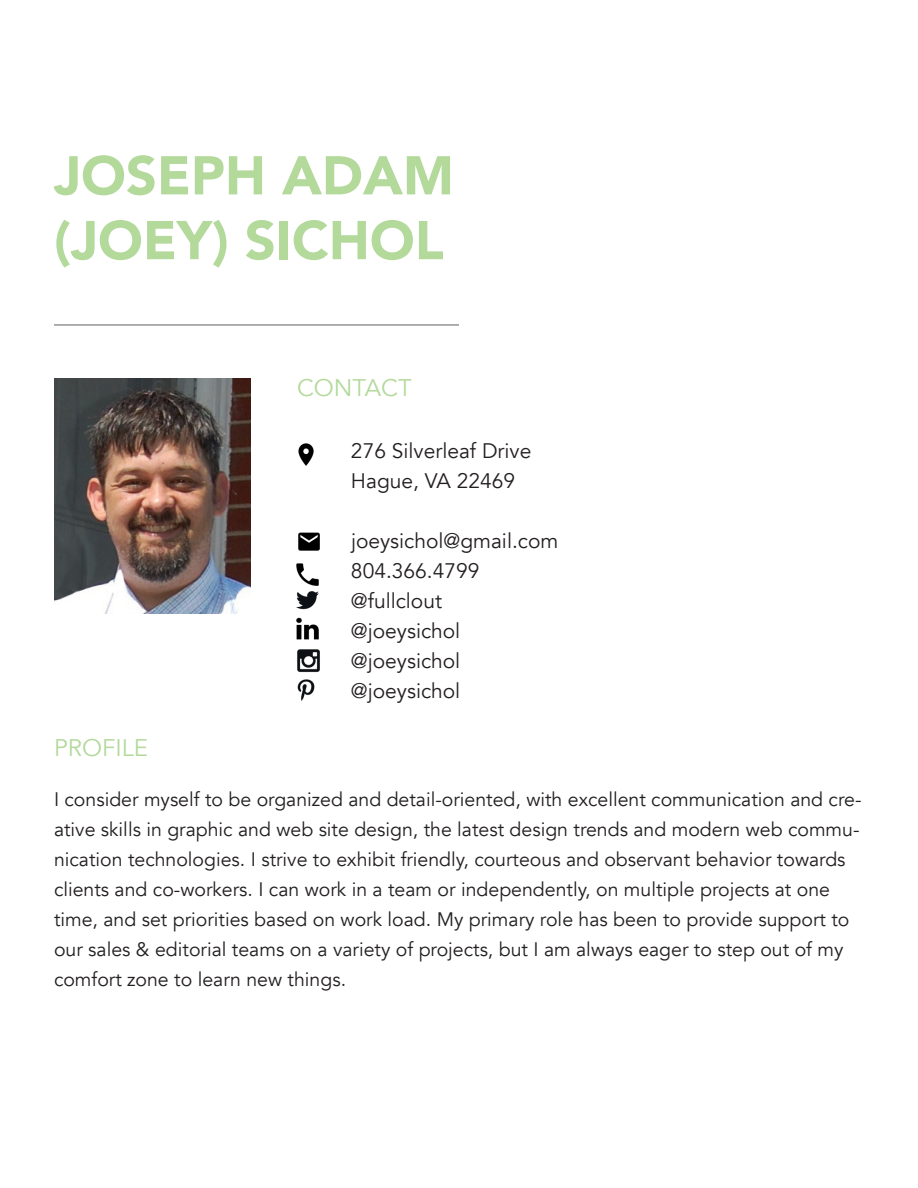
<style>
.page{position:relative;width:918px;height:1188px;background:#fff}
.page>*{position:absolute;margin:0;border:0;box-sizing:border-box;transform-origin:0 0}
.t1{font:900 54px "Avenir";color:#b3d99b}
.t2{font:24px "Avenir";color:#b3d99b}
.t3{font:21px "Avenir";color:#231f20}
.t4{font:19.5px/30px "Avenir";color:#231f20}
</style>
<div class="page">
<hr style="left:54px;top:324px;width:405px;height:2px;background:#939598">
<img style="left:54px;top:378px;width:196px;height:235px">
<img style="left:298px;top:532px;width:22px;height:19px">
<img style="left:297px;top:649px;width:23px;height:23px">
<img style="left:296px;top:617px;width:23px;height:23px">
<img style="left:296px;top:563px;width:23px;height:23px">
<img style="left:297px;top:679px;width:18px;height:22px">
<img style="left:296px;top:591px;width:23px;height:19px">
<img style="left:298px;top:443px;width:16px;height:23px">
<p class="t1" style="left:54px;top:129px;width:401px">JOSEPH ADAM</p>
<p class="t1" style="left:54px;top:194px;width:391px">(JOEY) SICHOL</p>
<p class="t2" style="left:297px;top:373px;width:116px">CONTACT</p>
<p class="t3" style="left:351px;top:439px;width:182px">276 Silverleaf Drive</p>
<p class="t3" style="left:351px;top:469px;width:166px">Hague, VA 22469</p>
<p class="t3" style="left:351px;top:529px;width:209px">joeysichol@gmail.com</p>
<p class="t3" style="left:351px;top:559px;width:130px">804.366.4799</p>
<p class="t3" style="left:351px;top:589px;width:93px">@fullclout</p>
<p class="t3" style="left:351px;top:619px;width:111px">@joeysichol</p>
<p class="t3" style="left:351px;top:649px;width:111px">@joeysichol</p>
<p class="t3" style="left:351px;top:679px;width:111px">@joeysichol</p>
<p class="t2" style="left:54px;top:733px;width:95px">PROFILE</p>
<p class="t4" style="left:54px;top:784px;width:809px">I consider myself to be organized and detail-oriented, with excellent communication and cre&shy;ative skills in graphic and web site design, the latest design trends and modern web commu&shy;nication technologies. I strive to exhibit friendly, courteous and observant behavior towards clients and co-workers. I can work in a team or independently, on multiple projects at one time, and set priorities based on work load. My primary role has been to provide support to our sales &amp; editorial teams on a variety of projects, but I am always eager to step out of my comfort zone to learn new things.</p>
</div>
